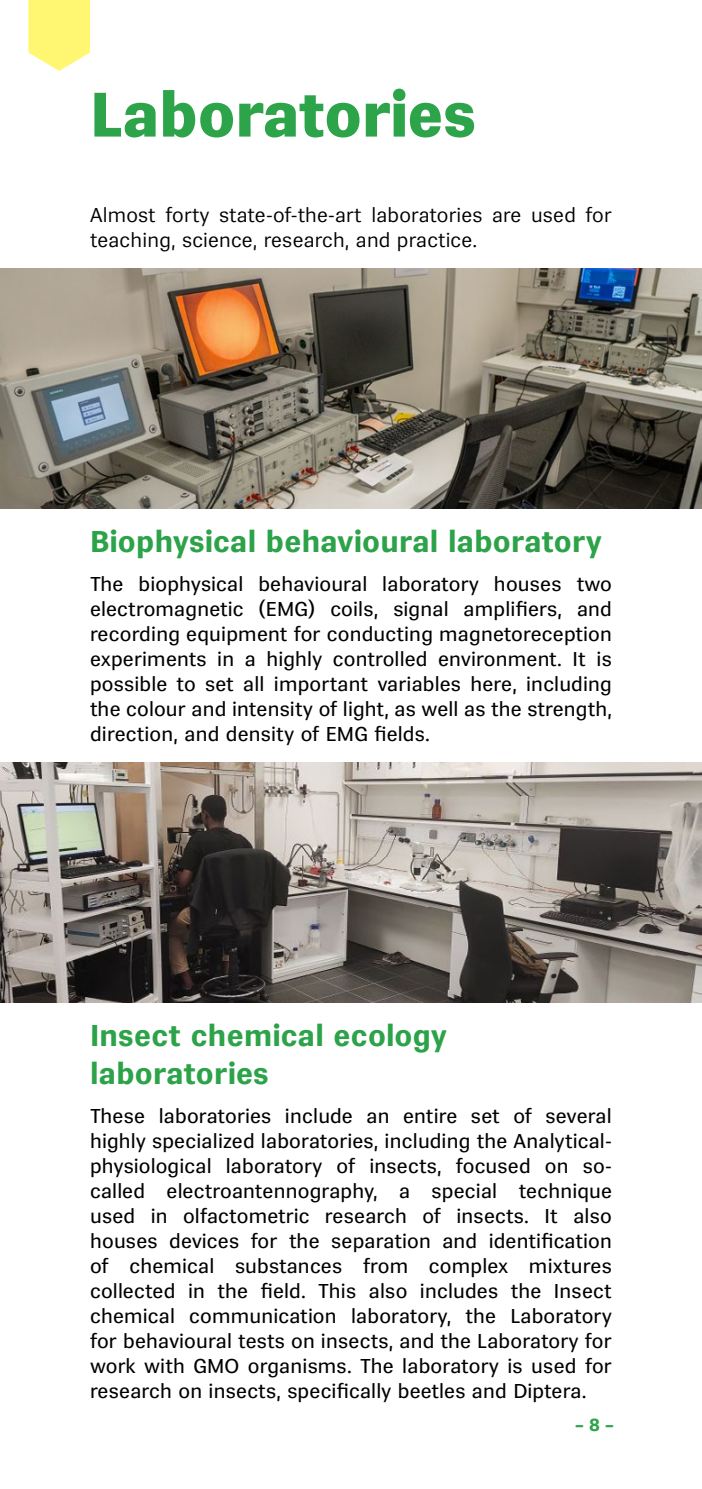
<style>
.page{position:relative;width:702px;height:1489px;background:#fff}
.page>*{position:absolute;margin:0;border:0;box-sizing:border-box;transform-origin:0 0}
.t1{font:900 62.5px "Vegan Sans Premium";color:#2da44a}
.t2{font:700 30px/37.5px "Vegan Sans Premium";letter-spacing:.01em;color:#2ca249}
.t3{font:20px/25px "Vegan Sans Premium";letter-spacing:.01em;color:#000;text-align:justify}
.t4{font:300 20px/25px "Vegan Sans Premium";letter-spacing:.01em;color:#000}
.t5{font:700 17.5px "Vegan Sans Premium";color:#2da44a}
</style>
<div class="page">
<img style="left:0;top:762px;width:702px;height:240px">
<img style="left:0;top:269px;width:702px;height:239px">
<svg style="left:28px;top:0;width:62px;height:71px;background:#fff885"></svg>
<h1 class="t1" style="left:90px;top:78px;width:387px">Laboratories</h1>
<p class="t4" style="left:90px;top:203px;width:523px">Almost forty state-of-the-art laboratories are used for teaching, science, research, and practice.</p>
<h2 class="t2" style="left:90px;top:523px;width:513px">Biophysical behavioural laboratory</h2>
<p class="t3" style="left:90px;top:572px;width:523px">The biophysical behavioural laboratory houses two electromagnetic (EMG) coils, signal amplifiers, and recording equipment for conducting magnetoreception experiments in a highly controlled environment. It is possible to set all important variables here, including the colour and intensity of light, as well as the strength, direction, and density of EMG fields.</p>
<h2 class="t2" style="left:90px;top:1016px;width:358px">Insect chemical ecology laboratories</h2>
<p class="t3" style="left:90px;top:1103px;width:523px">These laboratories include an entire set of several highly specialized laboratories, including the Analytical&shy;physiological laboratory of insects, focused on so&shy;called electroantennography, a special technique used in olfactometric research of insects. It also houses devices for the separation and identification of chemical substances from complex mixtures collected in the field. This also includes the Insect chemical communication laboratory, the Laboratory for behavioural tests on insects, and the Laboratory for work with GMO organisms. The laboratory is used for research on insects, specifically beetles and Diptera.</p>
<p class="t5" style="left:575px;top:1414px;width:40px">– 8 –</p>
</div>
